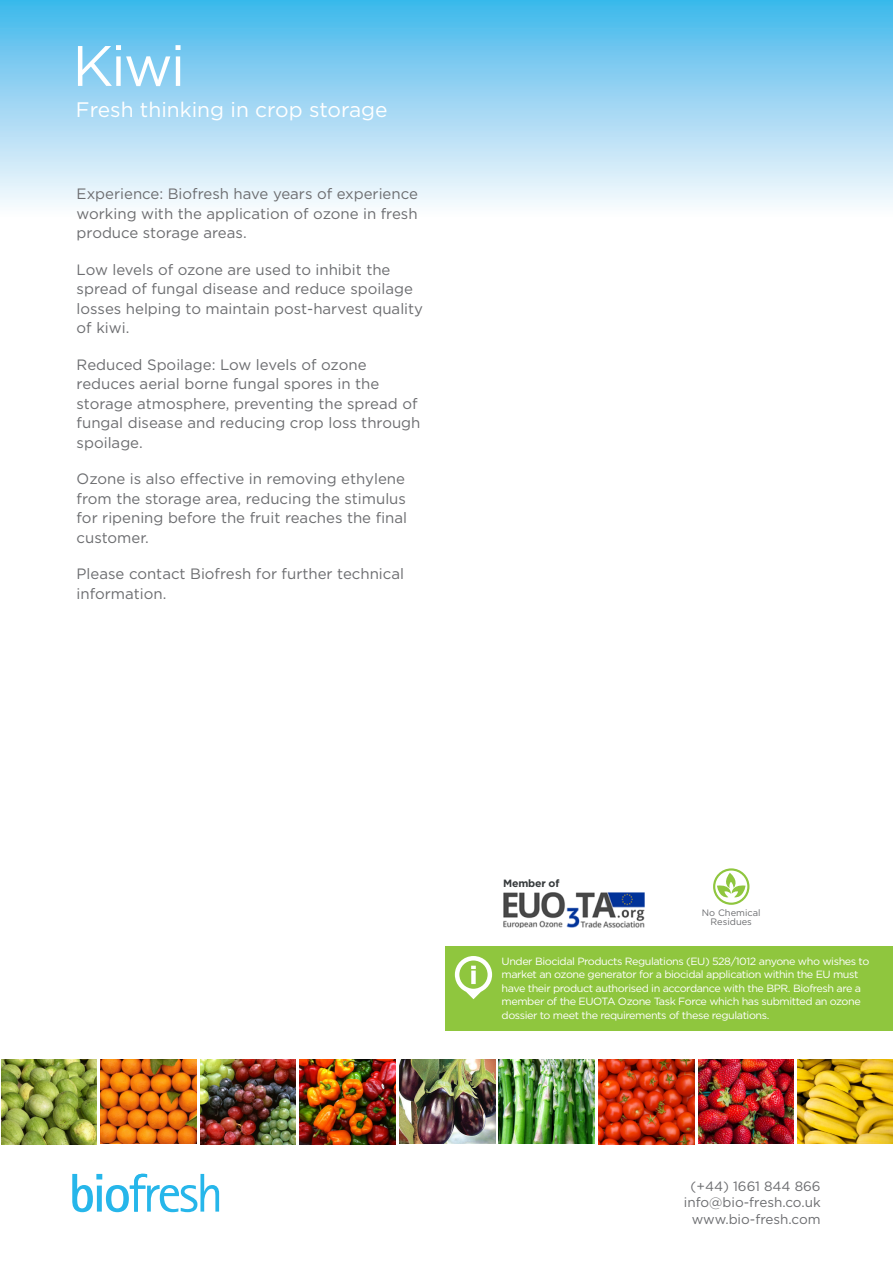
<style>
.page{position:relative;width:893px;height:1263px;background:#fff}
.page>*{position:absolute;margin:0;border:0;box-sizing:border-box;transform-origin:0 0}
.t1{font:57px "Gotham";color:#fff}
.t2{font:21px "Gotham";color:#fff}
.t3{font:15px/19.5px "Gotham";color:#6c6d70}
.t4{font:13.5px/16.5px "Gotham";color:#6c6d70;text-align:center}
.t5{font:10.5px/13.5px "Gotham";letter-spacing:-.04em;color:#fff}
.t6{font:700 10.5px "Gotham";letter-spacing:-.02em;color:#363a3c}
.t7{font:9.3px "Gotham";color:#6c6d70}
</style>
<div class="page">
<div style="left:0;top:0;width:893px;height:217px;background:linear-gradient(to bottom,#41b6eb,#fffcfe)"></div>
<svg style="left:72px;top:1174px;width:147px;height:38px"></svg>
<div style="left:446px;top:946px;width:447px;height:84px;background:#8fc63e"></div>
<svg style="left:717px;top:873px;width:28px;height:25px"></svg>
<div style="left:713px;top:868px;width:36px;height:37px;border:2px solid #8fc63e;border-radius:50%"></div>
<img style="left:503px;top:892px;width:141px;height:35px">
<div style="left:455px;top:956px;width:37px;height:37px;border:4px solid #fff;border-radius:50%"></div>
<svg style="left:465px;top:991px;width:17px;height:8px"></svg>
<svg style="left:471px;top:966px;width:5px;height:3px"></svg>
<div style="left:471px;top:970px;width:5px;height:14px;background:#fff"></div>
<img style="left:399px;top:1060px;width:96px;height:84px">
<img style="left:599px;top:1060px;width:95px;height:84px">
<img style="left:1px;top:1060px;width:96px;height:84px">
<img style="left:798px;top:1060px;width:95px;height:84px">
<img style="left:200px;top:1060px;width:96px;height:84px">
<img style="left:101px;top:1060px;width:95px;height:84px">
<img style="left:300px;top:1060px;width:95px;height:84px">
<img style="left:499px;top:1060px;width:96px;height:84px">
<img style="left:698px;top:1060px;width:96px;height:84px">
<p class="t1" style="left:72px;top:34px;width:115px">Kiwi</p>
<p class="t2" style="left:76px;top:98px;width:313px">Fresh thinking in crop storage</p>
<p class="t3" style="left:77px;top:184px;width:343px;text-align:justify">Experience: Biofresh have years of experience working with the application of ozone in fresh produce storage areas.</p>
<p class="t3" style="left:77px;top:259px;width:348px">Low levels of ozone are used to inhibit the spread of fungal disease and reduce spoilage losses helping to maintain post-harvest quality of kiwi.</p>
<p class="t3" style="left:77px;top:354px;width:345px">Reduced Spoilage: Low levels of ozone reduces aerial borne fungal spores in the storage atmosphere, preventing the spread of fungal disease and reducing crop loss through spoilage.</p>
<p class="t3" style="left:77px;top:469px;width:332px">Ozone is also effective in removing ethylene from the storage area, reducing the stimulus for ripening before the fruit reaches the final customer.</p>
<p class="t3" style="left:77px;top:564px;width:329px">Please contact Biofresh for further technical information.</p>
<p class="t6" style="left:503px;top:877px;width:58px">Member of</p>
<p class="t7" style="left:702px;top:907px;width:60px">No Chemical</p>
<p class="t7" style="left:711px;top:917px;width:43px">Residues</p>
<p class="t5" style="left:502px;top:954px;width:369px">Under Biocidal Products Regulations (EU) 528/1012 anyone who wishes to market an ozone generator for a biocidal application within the EU must have their product authorised in accordance with the BPR. Biofresh are a member of the EUOTA Ozone Task Force which has submitted an ozone dossier to meet the requirements of these regulations.</p>
<p class="t4" style="left:684px;top:1177px;width:138px">(+44) 1661 844 866 info@bio-fresh.co.uk www.bio-fresh.com</p>
</div>
